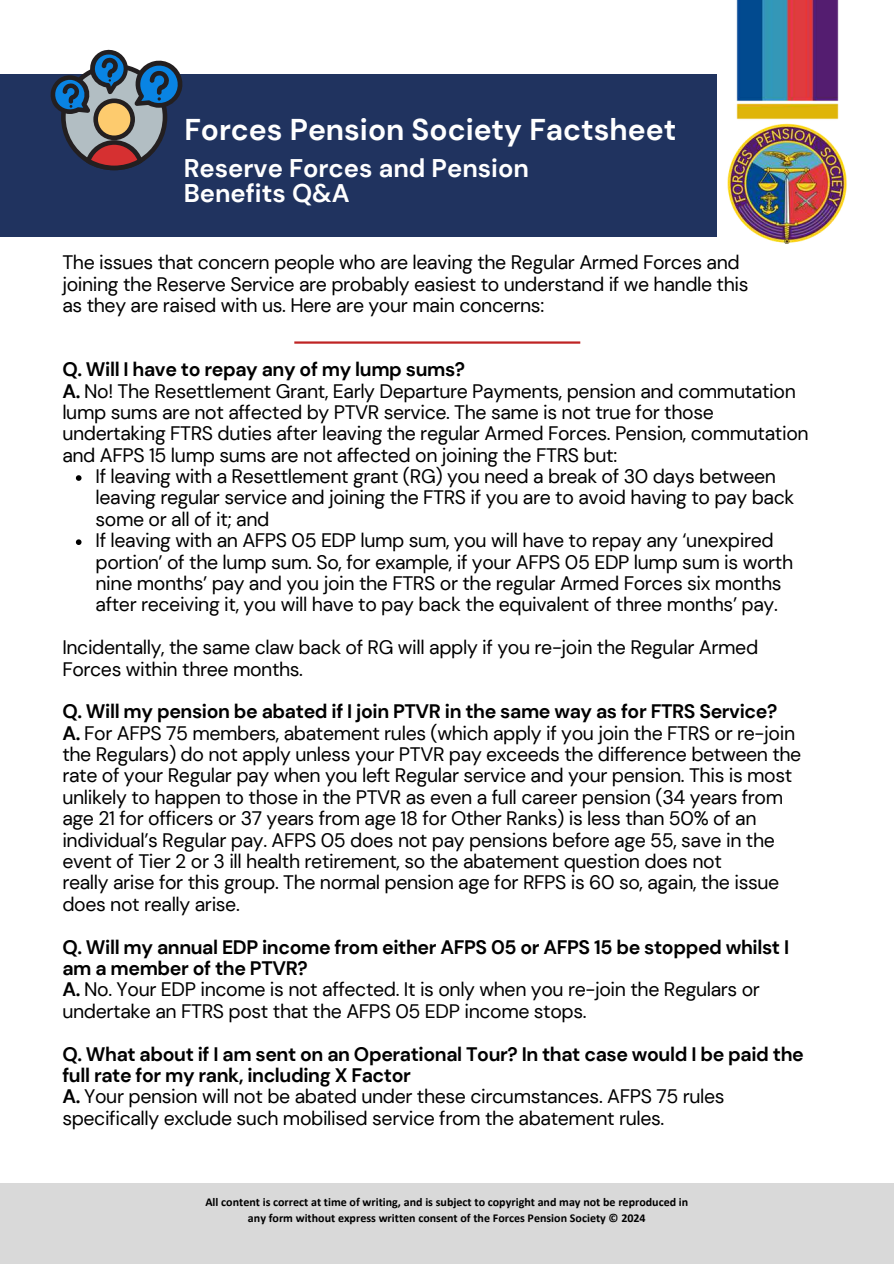
<style>
.page{position:relative;width:894px;height:1264px;background:#fff}
.page>*{position:absolute;margin:0;border:0;box-sizing:border-box;transform-origin:0 0}
.t1{font:700 30px "DM Sans";color:#fff}
.t2{font:700 25.5px/24.8px "DM Sans";color:#fff}
.t3{font:19.5px/21.3px "DM Sans";letter-spacing:-.02em;color:#000}
.t4{font:700 19.5px "DM Sans";letter-spacing:-.02em;color:#000}
.t5{font:700 12px/16px "Calibri";color:#000;text-align:center}
.s1{font-weight:700}
</style>
<div class="page">
<div style="left:0;top:1183px;width:893px;height:80px;background:#d9d9d9"></div>
<img style="left:666px;top:0;width:181px;height:244px">
<div style="left:0;top:74px;width:716px;height:162px;background:#20335f"></div>
<svg style="left:76px;top:475px;width:5px;height:6px"></svg>
<svg style="left:76px;top:539px;width:5px;height:6px"></svg>
<hr style="left:294px;top:341px;width:286px;height:3px;background:#bf2424">
<svg style="left:50px;top:49px;width:133px;height:121px"></svg>
<h1 class="t1" style="left:184px;top:111px;width:493px">Forces Pension Society Factsheet</h1>
<h2 class="t2" style="left:184px;top:155px;width:347px">Reserve Forces and Pension<br>Benefits Q&amp;A</h2>
<p class="t3" style="left:62px;top:252px;width:687px">The issues that concern people who are leaving the Regular Armed Forces and joining the Reserve Service are probably easiest to understand if we handle this as they are raised with us. Here are your main concerns:</p>
<p class="t4" style="left:62px;top:357px;width:404px">Q. Will I have to repay any of my lump sums?</p>
<p class="t3" style="left:62px;top:380px;width:734px"><span class="s1">A.</span> No! The Resettlement Grant, Early Departure Payments, pension and commutation</p>
<p class="t3" style="left:62px;top:401px;width:652px">lump sums are not affected by PTVR service. The same is not true for those</p>
<p class="t3" style="left:62px;top:423px;width:747px">undertaking FTRS duties after leaving the regular Armed Forces. Pension, commutation</p>
<p class="t3" style="left:62px;top:444px;width:556px">and AFPS 15 lump sums are not affected on joining the FTRS but:</p>
<p class="t3" style="left:95px;top:465px;width:681px">If leaving with a Resettlement grant (RG) you need a break of 30 days between</p>
<p class="t3" style="left:95px;top:487px;width:700px">leaving regular service and joining the FTRS if you are to avoid having to pay back</p>
<p class="t3" style="left:95px;top:508px;width:175px">some or all of it; and</p>
<p class="t3" style="left:95px;top:529px;width:679px">If leaving with an AFPS 05 EDP lump sum, you will have to repay any ‘unexpired</p>
<p class="t3" style="left:95px;top:551px;width:699px">portion’ of the lump sum. So, for example, if your AFPS 05 EDP lump sum is worth</p>
<p class="t3" style="left:95px;top:572px;width:687px">nine months’ pay and you join the FTRS or the regular Armed Forces six months</p>
<p class="t3" style="left:95px;top:594px;width:683px">after receiving it, you will have to pay back the equivalent of three months’ pay.</p>
<p class="t3" style="left:62px;top:636px;width:697px">Incidentally, the same claw back of RG will apply if you re-join the Regular Armed<br>Forces within three months.</p>
<p class="t3" style="left:62px;top:700px;width:740px"><span class="s1">Q. Will my pension be abated if I join PTVR in the same way as for FTRS Service?<br>A.</span> For AFPS 75 members, abatement rules (which apply if you join the FTRS or re-join the Regulars) do not apply unless your PTVR pay exceeds the difference between the rate of your Regular pay when you left Regular service and your pension. This is most unlikely to happen to those in the PTVR as even a full career pension (34 years from age 21 for officers or 37 years from age 18 for Other Ranks) is less than 50% of an individual’s Regular pay. AFPS 05 does not pay pensions before age 55, save in the event of Tier 2 or 3 ill health retirement, so the abatement question does not<br>really arise for this group. The normal pension age for RFPS is 60 so, again, the issue does not really arise.</p>
<p class="t3" style="left:62px;top:936px;width:728px"><span class="s1">Q. Will my annual EDP income from either AFPS 05 or AFPS 15 be stopped whilst I am a member of the PTVR?<br>A.</span> No. Your EDP income is not affected. It is only when you re-join the Regulars or undertake an FTRS post that the AFPS 05 EDP income stops.</p>
<p class="t3" style="left:62px;top:1042px;width:742px"><span class="s1">Q. What about if I am sent on an Operational Tour? In that case would I be paid the full rate for my rank, including X Factor<br>A.</span> Your pension will not be abated under these circumstances. AFPS 75 rules specifically exclude such mobilised service from the abatement rules.</p>
<p class="t5" style="left:205px;top:1194px;width:484px">All content is correct at time of writing, and is subject to copyright and may not be reproduced in any form without express written consent of the Forces Pension Society © 2024</p>
</div>
